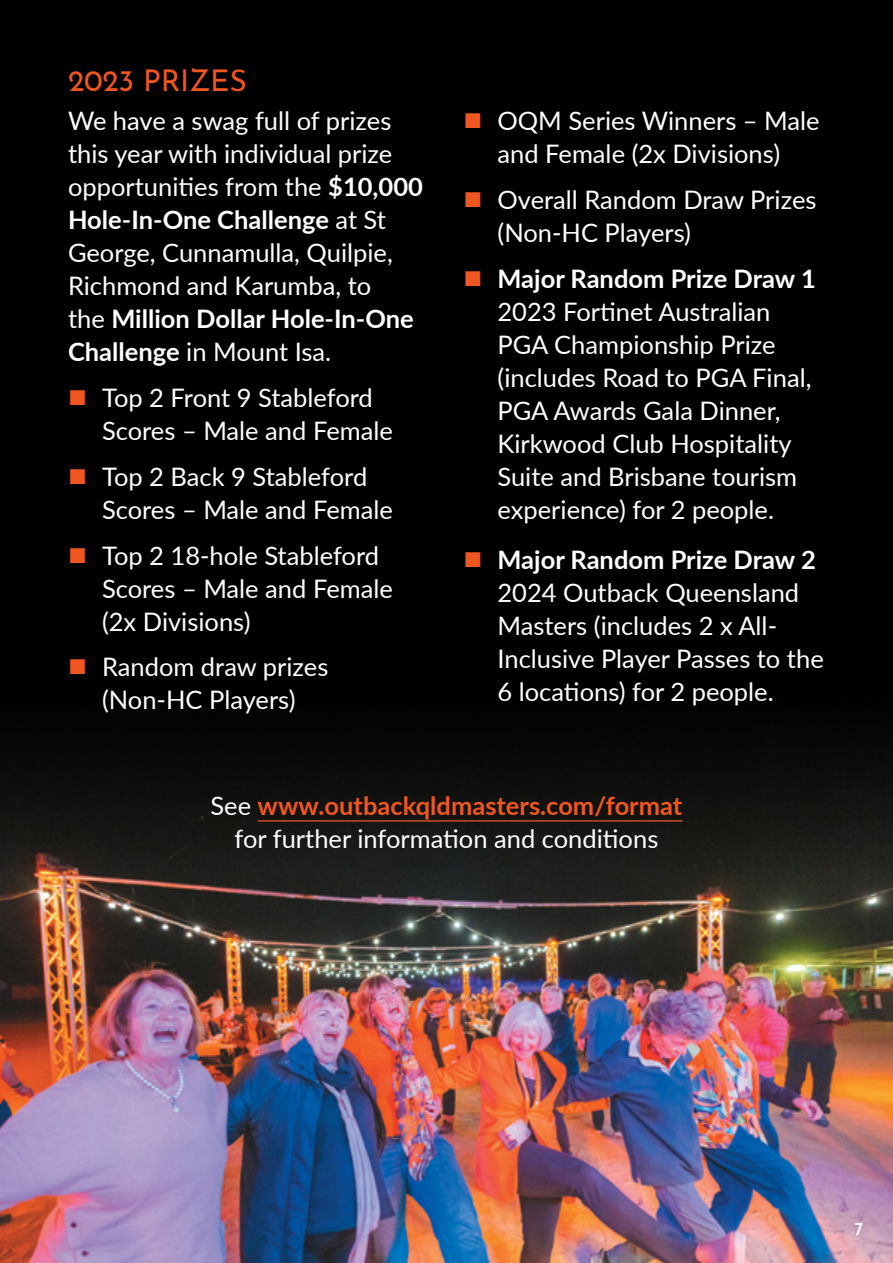
<style>
.page{position:relative;width:893px;height:1263px;background:#000}
.page>*{position:absolute;margin:0;border:0;box-sizing:border-box;transform-origin:0 0}
.t1{font:30px "Josefin Sans";letter-spacing:-.01em;color:#f05622}
.t2{font:25.5px/33px "Lato";color:#fff}
.t3{font:18px "Josefin Sans";color:#fff}
.s1{font-weight:700}
.s2{color:#f05622}
.s3{font-weight:700;color:#f05622}
</style>
<div class="page">
<img style="left:0;top:746px;width:893px;height:517px">
<hr style="left:258px;top:820px;width:424px;height:1px;background:#f05622">
<p class="t1" style="left:68px;top:55px;width:180px">2023 PRIZES</p>
<p class="t2" style="left:68px;top:103px;width:356px">We have a swag full of prizes this year with individual prize opportunities from the <span class="s1">$10,000<br>Hole-In-One Challenge</span> at St<br>George, Cunnamulla, Quilpie,<br>Richmond and Karumba, to<br>the <span class="s1">Million Dollar Hole-In-One<br>Challenge</span> in Mount Isa.</p>
<p class="t2" style="left:102px;top:380px;width:292px;text-indent:-34px"><span class="s2">■</span> Top 2 Front 9 Stableford<br>Scores – Male and Female</p>
<p class="t2" style="left:102px;top:459px;width:292px;text-indent:-34px"><span class="s2">■</span> Top 2 Back 9 Stableford<br>Scores – Male and Female</p>
<p class="t2" style="left:102px;top:538px;width:292px;text-indent:-34px"><span class="s2">■</span> Top 2 18-hole Stableford<br>Scores – Male and Female (2x Divisions)</p>
<p class="t2" style="left:68px;top:649px;width:262px;text-align:center"><span class="s2">■</span> Random draw prizes (Non-HC Players)</p>
<p class="t2" style="left:463px;top:103px;width:358px;text-align:center"><span class="s2">■</span> OQM Series Winners – Male and Female (2x Divisions)</p>
<p class="t2" style="left:497px;top:182px;width:320px;text-indent:-34px"><span class="s2">■</span> Overall Random Draw Prizes (Non-HC Players)</p>
<p class="t2" style="left:497px;top:261px;width:320px;text-indent:-34px"><span class="s2">■</span> <span class="s1">Major Random Prize Draw 1<br></span>2023 Fortinet Australian<br>PGA Championship Prize (includes Road to PGA Final,<br>PGA Awards Gala Dinner,<br>Kirkwood Club Hospitality<br>Suite and Brisbane tourism experience) for 2 people.</p>
<p class="t2" style="left:497px;top:542px;width:328px;text-indent:-34px"><span class="s2">■</span> <span class="s1">Major Random Prize Draw 2<br></span>2024 Outback Queensland<br>Masters (includes 2 x All-<br>Inclusive Player Passes to the<br>6 locations) for 2 people.</p>
<p class="t2" style="left:210px;top:788px;width:473px;text-align:center">See <span class="s3">www.outbackqldmasters.com/format </span>for further information and conditions</p>
<p class="t3" style="left:854px;top:1214px;width:10px">7</p>
</div>
